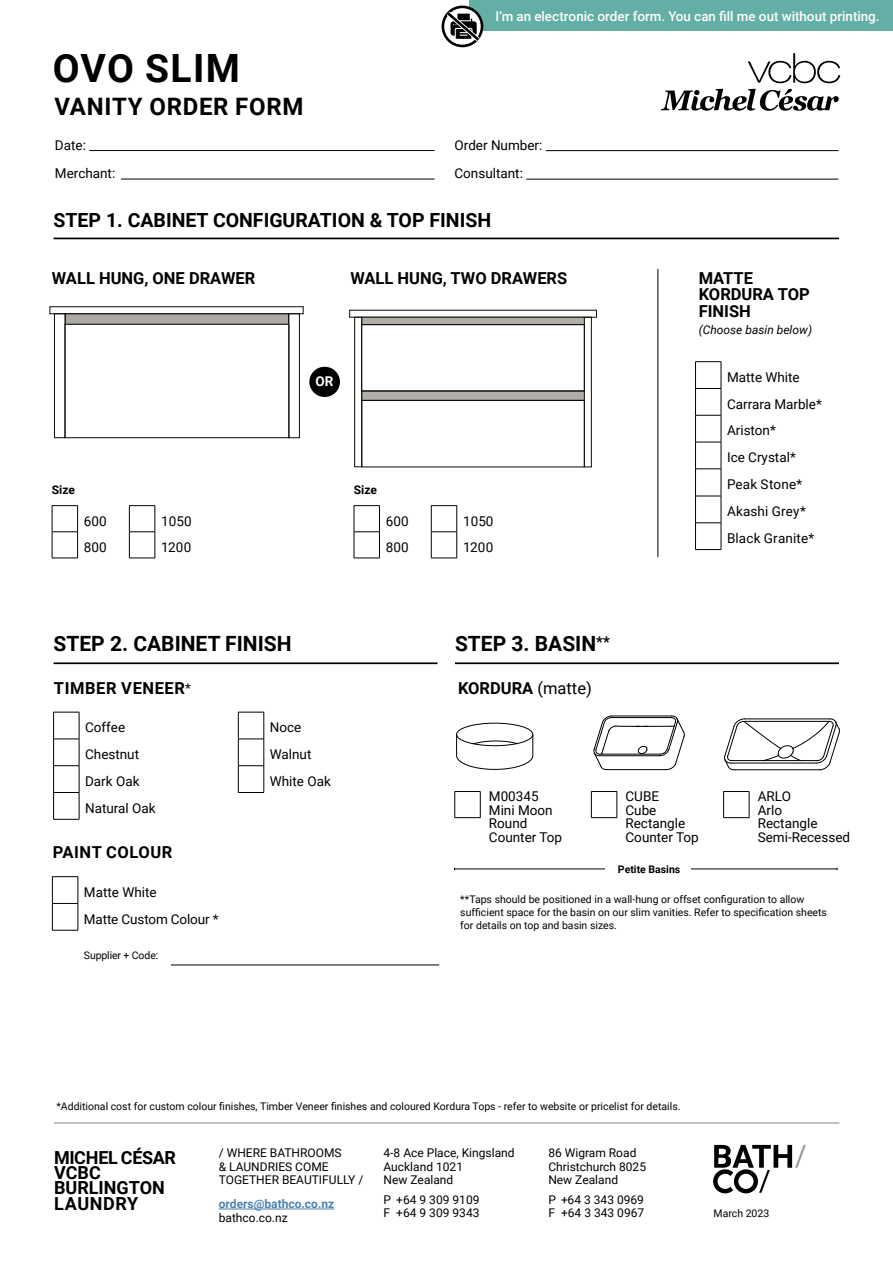
<style>
.page{position:relative;width:893px;height:1263px;background:#fff}
.page>*{position:absolute;margin:0;border:0;box-sizing:border-box;transform-origin:0 0}
.t1{font:700 39px "Roboto";letter-spacing:.035em;color:#000}
.t2{font:700 24px "Roboto";letter-spacing:.03em;color:#000}
.t3{font:700 21px "Roboto";color:#000}
.t4{font:700 19.5px "Roboto";color:#000}
.t5{font:700 18px/15.3px "Roboto";color:#000}
.t6{font:700 16.5px/16.5px "Roboto";color:#000}
.t7{font:700 16.5px "Roboto";letter-spacing:.035em;color:#000}
.t8{font:13.5px/13.5px "Roboto";color:#000}
.t9{font:700 13.5px "Roboto";color:#fff}
.t10{font:500 13.35px "Roboto";color:#fff}
.t11{font:12px/13.5px "Roboto";color:#000}
.t12{font:700 12px "Roboto";color:#4a82b1}
.t13{font:italic 12px "Roboto";color:#000}
.t14{font:700 12px "Roboto";color:#000}
.t15{font:10.5px/12.6px "Roboto";color:#000}
.t16{font:700 10.5px "Roboto";color:#000}
.s1{font-weight:400;font-size:13.5px}
.s2{font-weight:400}
</style>
<div class="page">
<svg style="left:661px;top:89px;width:178px;height:22px"></svg>
<svg style="left:713px;top:1145px;width:93px;height:48px"></svg>
<hr style="left:219px;top:1209px;width:115px;height:1px;background:#4a82b1">
<hr style="left:54px;top:1123px;width:785px;height:1px;background:#858380">
<div style="left:469px;top:0;width:424px;height:31px;background:#63afa5"></div>
<div style="left:442px;top:6px;width:41px;height:41px;border:3px solid #000;border-radius:50%"></div>
<svg style="left:442px;top:7px;width:42px;height:39px"></svg>
<hr style="left:89px;top:150px;width:345px;height:1px;background:#000">
<hr style="left:121px;top:179px;width:313px;height:1px;background:#000">
<hr style="left:546px;top:150px;width:292px;height:1px;background:#000">
<hr style="left:526px;top:179px;width:312px;height:1px;background:#000">
<svg style="left:748px;top:53px;width:92px;height:30px"></svg>
<hr style="left:54px;top:238px;width:785px;height:1px;background:#000">
<svg style="left:52px;top:505px;width:26px;height:54px"></svg>
<svg style="left:129px;top:505px;width:27px;height:54px"></svg>
<svg style="left:354px;top:505px;width:26px;height:54px"></svg>
<svg style="left:431px;top:505px;width:26px;height:54px"></svg>
<hr style="left:658px;top:269px;width:1px;height:288px;background:#000">
<div style="left:309px;top:367px;width:31px;height:30px;background:#000;border-radius:50%"></div>
<div style="left:355px;top:317px;width:7px;height:150px;border:1px solid #0e0d07"></div>
<div style="left:584px;top:317px;width:7px;height:150px;border:1px solid #0e0d07"></div>
<div style="left:362px;top:317px;width:222px;height:8px;background:#b1aeaa"></div>
<div style="left:362px;top:317px;width:222px;height:8px;border:1px solid #0e0d07"></div>
<div style="left:362px;top:391px;width:222px;height:9px;background:#b1aeaa"></div>
<div style="left:362px;top:391px;width:222px;height:9px;border:1px solid #0e0d07"></div>
<div style="left:362px;top:324px;width:222px;height:67px;border:1px solid #0e0d07"></div>
<div style="left:362px;top:400px;width:222px;height:67px;border:1px solid #0e0d07"></div>
<div style="left:50px;top:307px;width:253px;height:7px;border:1px solid #0e0d07"></div>
<div style="left:54px;top:314px;width:11px;height:124px;border:1px solid #0e0d07"></div>
<div style="left:65px;top:324px;width:224px;height:114px;border:1px solid #0e0d07"></div>
<div style="left:65px;top:314px;width:223px;height:10px;background:#ada9a6"></div>
<hr style="left:54px;top:662px;width:384px;height:2px;background:#000">
<svg style="left:53px;top:712px;width:27px;height:108px"></svg>
<svg style="left:238px;top:712px;width:27px;height:81px"></svg>
<svg style="left:52px;top:876px;width:27px;height:55px"></svg>
<hr style="left:171px;top:965px;width:268px;height:1px;background:#000">
<svg style="left:454px;top:791px;width:27px;height:27px"></svg>
<div style="left:456px;top:723px;width:77px;height:23px;border:1px solid #000;border-radius:50%"></div>
<svg style="left:456px;top:734px;width:77px;height:36px"></svg>
<svg style="left:591px;top:791px;width:27px;height:27px"></svg>
<svg style="left:593px;top:715px;width:92px;height:55px"></svg>
<svg style="left:723px;top:791px;width:27px;height:27px"></svg>
<svg style="left:724px;top:718px;width:116px;height:52px"></svg>
<hr style="left:455px;top:869px;width:382px;height:1px;background:#000">
<div style="left:605px;top:860px;width:86px;height:16px;background:#fff"></div>
<hr style="left:455px;top:662px;width:384px;height:2px;background:#000">
<svg style="left:695px;top:361px;width:27px;height:189px"></svg>
<h1 class="t1" style="left:53px;top:41px;width:189px">OVO SLIM</h1>
<h2 class="t2" style="left:54px;top:89px;width:250px">VANITY ORDER FORM</h2>
<p class="t10" style="left:495px;top:7px;width:386px">I’m an electronic order form. You can fill me out without printing.</p>
<p class="t8" style="left:55px;top:130px;width:62px;line-height:28.5px">Date:<br>Merchant:</p>
<p class="t8" style="left:454px;top:130px;width:89px;line-height:28.5px">Order Number:<br>Consultant:</p>
<h3 class="t4" style="left:54px;top:206px;width:439px">STEP 1. CABINET CONFIGURATION &amp; TOP FINISH</h3>
<p class="t6" style="left:52px;top:269px;width:205px">WALL HUNG, ONE DRAWER</p>
<p class="t6" style="left:350px;top:269px;width:218px">WALL HUNG, TWO DRAWERS</p>
<p class="t14" style="left:52px;top:481px;width:25px">Size</p>
<p class="t8" style="left:84px;top:507px;width:24px;line-height:26.1px">600<br>800</p>
<p class="t9" style="left:315px;top:372px;width:19px">OR</p>
<p class="t14" style="left:354px;top:481px;width:25px">Size</p>
<p class="t8" style="left:161px;top:507px;width:32px;line-height:26.1px">1050<br>1200</p>
<p class="t8" style="left:386px;top:507px;width:24px;line-height:26.1px">600<br>800</p>
<p class="t8" style="left:463px;top:507px;width:32px;line-height:26.1px">1050<br>1200</p>
<p class="t6" style="left:699px;top:269px;width:112px">MATTE<br>KORDURA TOP<br>FINISH</p>
<p class="t13" style="left:699px;top:321px;width:115px">(Choose basin below)</p>
<p class="t8" style="left:727px;top:363px;width:96px;line-height:26.8px">Matte White<br>Carrara Marble*<br>Ariston*<br>Ice Crystal*<br>Peak Stone*<br>Akashi Grey*<br>Black Granite*</p>
<h3 class="t3" style="left:54px;top:629px;width:240px">STEP 2. CABINET FINISH</h3>
<p class="t7" style="left:54px;top:677px;width:139px">TIMBER VENEER<span class="s1">*</span></p>
<p class="t8" style="left:85px;top:720px;width:42px">Coffee</p>
<p class="t8" style="left:270px;top:720px;width:33px">Noce</p>
<p class="t8" style="left:85px;top:747px;width:56px">Chestnut</p>
<p class="t8" style="left:270px;top:747px;width:43px">Walnut</p>
<p class="t8" style="left:85px;top:774px;width:56px">Dark Oak</p>
<p class="t8" style="left:270px;top:774px;width:63px">White Oak</p>
<p class="t8" style="left:85px;top:801px;width:72px">Natural Oak</p>
<p class="t7" style="left:53px;top:841px;width:121px">PAINT COLOUR</p>
<p class="t8" style="left:84px;top:878px;width:136px;line-height:26.8px">Matte White<br>Matte Custom Colour *</p>
<p class="t15" style="left:84px;top:948px;width:76px">Supplier + Code:</p>
<h3 class="t3" style="left:455px;top:629px;width:156px">STEP 3. BASIN<sup>**</sup></h3>
<p class="t6" style="left:458px;top:679px;width:135px">KORDURA <span class="s2">(matte)</span></p>
<p class="t8" style="left:489px;top:789px;width:75px">M00345<br>Mini Moon<br>Round<br>Counter Top</p>
<p class="t8" style="left:625px;top:789px;width:75px">CUBE<br>Cube<br>Rectangle<br>Counter Top</p>
<p class="t8" style="left:758px;top:789px;width:94px">ARLO<br>Arlo<br>Rectangle<br>Semi-Recessed</p>
<p class="t16" style="left:618px;top:862px;width:64px">Petite Basins</p>
<p class="t15" style="left:460px;top:893px;width:368px">**Taps should be positioned in a wall-hung or offset configuration to allow sufficient space for the basin on our slim vanities. Refer to specification sheets for details on top and basin sizes.</p>
<p class="t15" style="left:56px;top:1100px;width:626px">*Additional cost for custom colour finishes, Timber Veneer finishes and coloured Kordura Tops - refer to website or pricelist for details.</p>
<h3 class="t5" style="left:54px;top:1149px;width:124px">MICHEL CÉSAR<br>VCBC<br>BURLINGTON<br>LAUNDRY</h3>
<p class="t11" style="left:384px;top:1146px;width:133px">4-8 Ace Place, Kingsland<br>Auckland 1021<br>New Zealand</p>
<p class="t11" style="left:548px;top:1146px;width:99px">86 Wigram Road<br>Christchurch 8025<br>New Zealand</p>
<p class="t11" style="left:548px;top:1192px;width:97px">P +64 3 343 0969<br>F +64 3 343 0967</p>
<p class="t11" style="left:219px;top:1146px;width:146px">/ WHERE BATHROOMS<br>&amp; LAUNDRIES COME<br>TOGETHER BEAUTIFULLY /</p>
<p class="t12" style="left:219px;top:1195px;width:117px">orders@bathco.co.nz</p>
<p class="t11" style="left:219px;top:1210px;width:70px">bathco.co.nz</p>
<p class="t15" style="left:713px;top:1207px;width:57px">March 2023</p>
<p class="t11" style="left:384px;top:1192px;width:97px">P +64 9 309 9109<br>F +64 9 309 9343</p>
</div>
